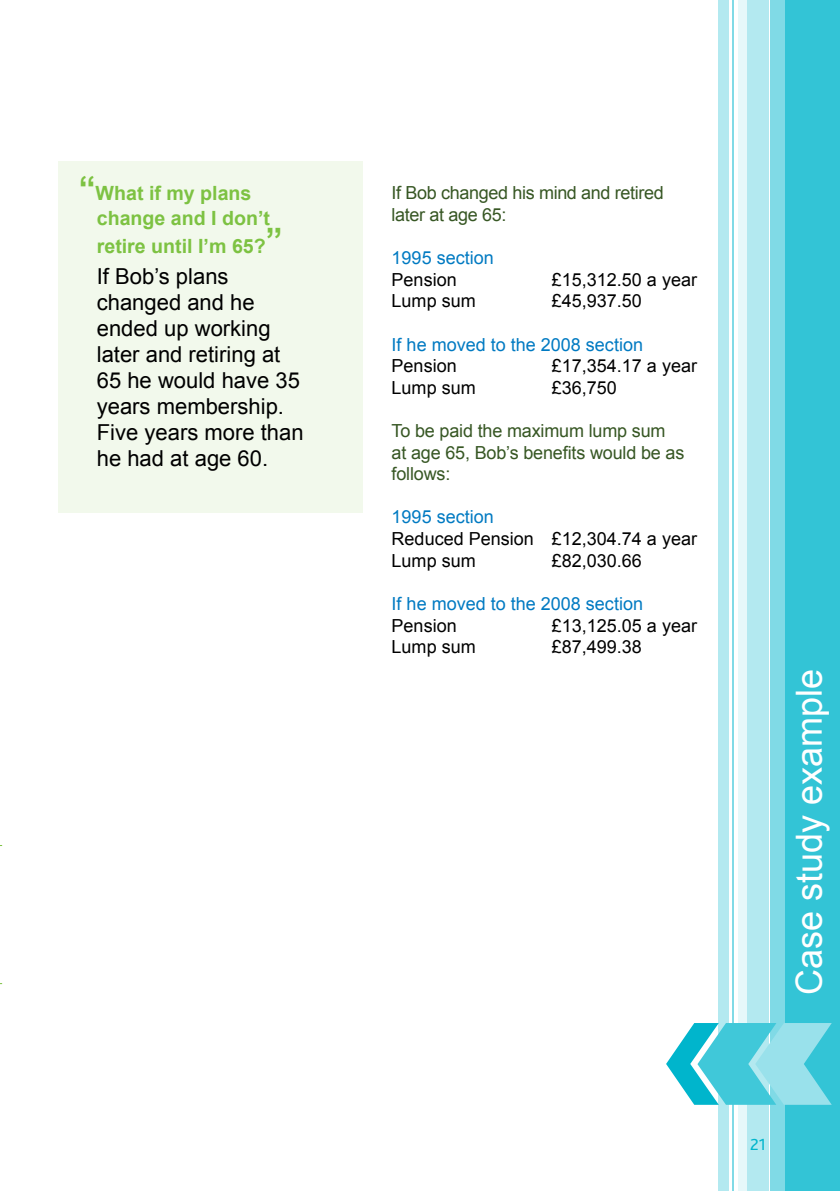
<style>
.page{position:relative;width:840px;height:1191px;background:#fff}
.page>*{position:absolute;margin:0;border:0;box-sizing:border-box;transform-origin:0 0}
.t1{font:36px "Arial";color:#fff}
.t2{font:22px/26px "Arial";color:#000}
.t3{font:700 19.6px/25.2px "Arial";color:#7dc242}
.t4{font:18px/21.6px "Arial";color:#000}
.t5{font:18px/21.6px "Arial";letter-spacing:-.01em;color:#375724}
.t6{font:18px "Arial";color:#007ac2}
.t7{font:16.8px "Bliss 2";color:#00b5cc}
.s1{font-size:33.6px}
</style>
<div class="page">
<div style="left:784px;top:0;width:55px;height:1191px;background:#33c4d6"></div>
<div style="left:770px;top:0;width:14px;height:1191px;background:#80dae6"></div>
<div style="left:742px;top:0;width:26px;height:1191px;background:#b3e9f0"></div>
<div style="left:738px;top:0;width:8px;height:1191px;background:#e6f8fa"></div>
<hr style="left:732px;top:0;width:1px;height:1191px;background:#80dae6">
<div style="left:717px;top:0;width:11px;height:1191px;background:#b3e9f0"></div>
<svg style="left:666px;top:1023px;width:165px;height:81px"></svg>
<div style="left:58px;top:162px;width:305px;height:351px;background:#f2f9ec"></div>
<p class="t3" style="left:97px;top:181px;width:175px;text-indent:-18px"><span class="s1">“</span>What if my plans change and I don’t</p>
<p class="t3" style="left:97px;top:235px;width:187px">retire until I’m 65?<span class="s1">”</span></p>
<p class="t2" style="left:97px;top:263px;width:208px">If Bob’s plans changed and he ended up working later and retiring at<br>65 he would have 35 years membership.<br>Five years more than he had at age 60.</p>
<p class="t5" style="left:391px;top:182px;width:273px">If Bob changed his mind and retired later at age 65:</p>
<p class="t6" style="left:391px;top:246px;width:104px">1995 section</p>
<p class="t4" style="left:391px;top:269px;width:67px">Pension</p>
<p class="t4" style="left:551px;top:269px;width:147px">£15,312.50 a year</p>
<p class="t4" style="left:391px;top:290px;width:86px">Lump sum</p>
<p class="t4" style="left:551px;top:290px;width:92px">£45,937.50</p>
<p class="t6" style="left:391px;top:332px;width:253px">If he moved to the 2008 section</p>
<p class="t4" style="left:391px;top:355px;width:67px">Pension</p>
<p class="t4" style="left:551px;top:355px;width:147px">£17,354.17 a year</p>
<p class="t4" style="left:391px;top:377px;width:86px">Lump sum</p>
<p class="t4" style="left:551px;top:377px;width:67px">£36,750</p>
<p class="t5" style="left:391px;top:420px;width:294px">To be paid the maximum lump sum at age 65, Bob’s benefits would be as follows:</p>
<p class="t6" style="left:391px;top:505px;width:104px">1995 section</p>
<p class="t4" style="left:391px;top:528px;width:307px">Reduced Pension £12,304.74 a year<br>Lump sum</p>
<p class="t4" style="left:551px;top:550px;width:92px">£82,030.66</p>
<p class="t6" style="left:391px;top:592px;width:253px">If he moved to the 2008 section</p>
<p class="t4" style="left:391px;top:614px;width:67px">Pension</p>
<p class="t4" style="left:551px;top:614px;width:147px">£13,125.05 a year</p>
<p class="t4" style="left:391px;top:636px;width:86px">Lump sum</p>
<p class="t4" style="left:551px;top:636px;width:92px">£87,499.38</p>
<h1 class="t1" style="left:785px;top:995px;width:328px;rotate:-90deg">Case study example</h1>
<p class="t7" style="left:749px;top:1133px;width:17px">21</p>
</div>
